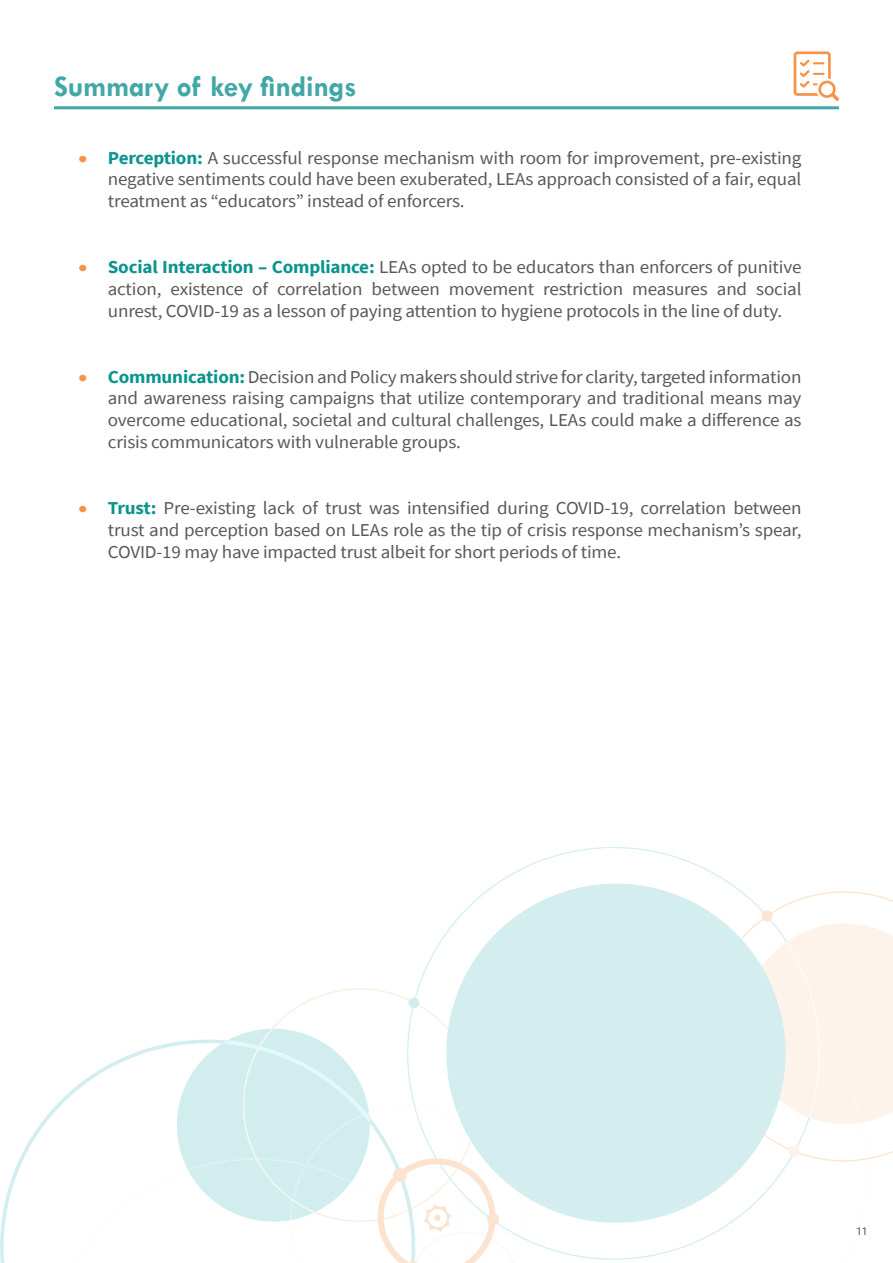
<style>
.page{position:relative;width:893px;height:1263px;background:#fff}
.page>*{position:absolute;margin:0;border:0;box-sizing:border-box;transform-origin:0 0}
.t1{font:700 30px "Tw Cen";letter-spacing:-.01em;color:#42a8a6}
.t2{font:18.15px/21.9px "Source Sans Pro";letter-spacing:-.01em;color:#58595b;text-align:justify;scale:1.05 1}
.t3{font:300 10.5px "Roboto";color:#000}
.s1{font-family:"Mulish";color:#f79346}
.s2{font-weight:700;color:#0c948f}
</style>
<div class="page">
<hr style="left:54px;top:106px;width:785px;height:3px;background:#42a8a6">
<svg style="left:794px;top:51px;width:45px;height:50px"></svg>
<svg style="left:0;top:1117px;width:46px;height:146px"></svg>
<svg style="left:46px;top:980px;width:468px;height:283px"></svg>
<svg style="left:805px;top:891px;width:88px;height:271px"></svg>
<svg style="left:427px;top:864px;width:378px;height:378px;fill:#d4edee"></svg>
<svg style="left:733px;top:910px;width:160px;height:215px"></svg>
<svg style="left:788px;top:1145px;width:12px;height:12px"></svg>
<h1 class="t1" style="left:54px;top:68px;width:304px">Summary of key findings</h1>
<p class="t2" style="left:108px;top:146px;width:662px;text-indent:-30px"><span class="s1">•</span> <span class="s2">Perception:</span> A successful response mechanism with room for improvement, pre-existing negative sentiments could have been exuberated, LEAs approach consisted of a fair, equal treatment as “educators” instead of enforcers.</p>
<p class="t2" style="left:108px;top:256px;width:662px;text-indent:-30px"><span class="s1">•</span> <span class="s2">Social Interaction – Compliance:</span> LEAs opted to be educators than enforcers of punitive action, existence of correlation between movement restriction measures and social unrest, COVID-19 as a lesson of paying attention to hygiene protocols in the line of duty.</p>
<p class="t2" style="left:108px;top:365px;width:662px;text-indent:-30px"><span class="s1">•</span> <span class="s2">Communication:</span> Decision and Policy makers should strive for clarity, targeted information and awareness raising campaigns that utilize contemporary and traditional means may overcome educational, societal and cultural challenges, LEAs could make a difference as crisis communicators with vulnerable groups.</p>
<p class="t2" style="left:108px;top:497px;width:662px;text-indent:-30px"><span class="s1">•</span> <span class="s2">Trust:</span> Pre-existing lack of trust was intensified during COVID-19, correlation between trust and perception based on LEAs role as the tip of crisis response mechanism’s spear, COVID-19 may have impacted trust albeit for short periods of time.</p>
<p class="t3" style="left:856px;top:1224px;width:13px">11</p>
</div>
